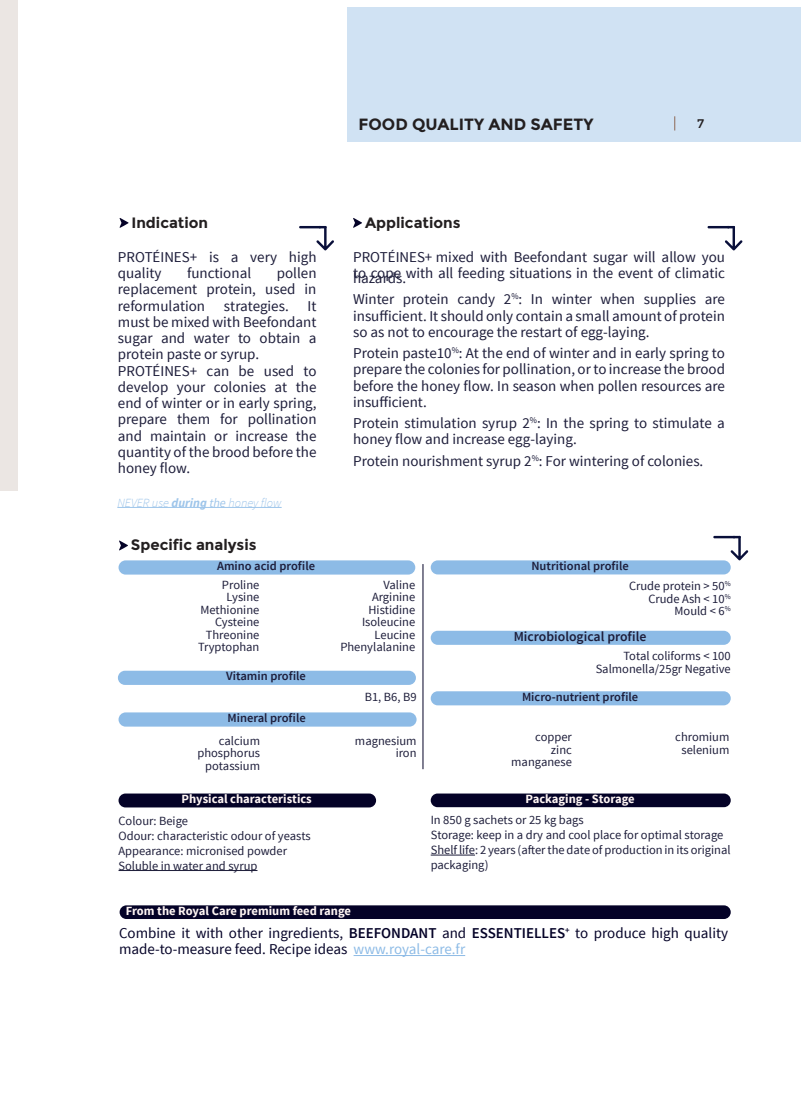
<style>
.page{position:relative;width:801px;height:1110px;background:#fff}
.page>*{position:absolute;margin:0;border:0;box-sizing:border-box;transform-origin:0 0}
.Title_03_Left{font:700 16.25px "Montserrat";color:#231f20}
.t1{font:15px/16.2px "Source Sans Pro";color:#1d1d3a;text-align:justify}
.t2{font:15px/16.2px "Source Sans Pro";color:#040227}
.Title_03_Left-2{font:700 15px "Montserrat";color:#231f20}
.t3{font:600 13.75px "Source Sans Pro";color:#1d1d3a}
.t4{font:12.5px/15px "Source Sans Pro";color:#1d1d3a}
.t5{font:600 12.5px "Source Sans Pro";color:#1d1d3a}
.t6{font:700 12.5px "Source Sans Pro";color:#fef5f3}
.t7{font:italic 300 12.5px "Source Sans Pro";color:#9ec5ea}
.t8{font:12.5px "Montserrat";color:#231f20}
.s1{font-weight:700}
.s2{font-weight:400}
.s3{font-weight:600}
.s4{color:#8dbbe6}
</style>
<div class="page">
<div style="left:0;top:0;width:18px;height:490px;background:#ebe6e3"></div>
<div style="left:347px;top:7px;width:454px;height:135px;background:#d0e2f3"></div>
<svg style="left:120px;top:218px;width:9px;height:10px"></svg>
<svg style="left:353px;top:218px;width:9px;height:10px"></svg>
<svg style="left:299px;top:226px;width:35px;height:24px"></svg>
<svg style="left:707px;top:226px;width:35px;height:24px"></svg>
<svg style="left:119px;top:540px;width:9px;height:10px"></svg>
<svg style="left:713px;top:535px;width:35px;height:25px"></svg>
<div style="left:119px;top:560px;width:296px;height:14px;background:#8dbbe6;border-radius:7px"></div>
<div style="left:119px;top:712px;width:297px;height:14px;background:#8dbbe6;border-radius:7px"></div>
<div style="left:431px;top:691px;width:300px;height:14px;background:#8dbbe6;border-radius:7px"></div>
<div style="left:118px;top:670px;width:298px;height:14px;background:#8dbbe6;border-radius:7px"></div>
<div style="left:431px;top:560px;width:300px;height:14px;background:#8dbbe6;border-radius:7px"></div>
<div style="left:431px;top:630px;width:300px;height:14px;background:#8dbbe6;border-radius:7px"></div>
<hr style="left:119px;top:869px;width:138px;height:1px;background:#1d1d3a">
<div style="left:119px;top:793px;width:257px;height:14px;background:#040227;border-radius:7px"></div>
<hr style="left:431px;top:854px;width:44px;height:1px;background:#1d1d3a">
<div style="left:431px;top:793px;width:300px;height:14px;background:#040227;border-radius:7px"></div>
<hr style="left:423px;top:564px;width:1px;height:205px;background:#040227">
<hr style="left:353px;top:954px;width:112px;height:1px;background:#8dbbe6">
<div style="left:120px;top:905px;width:611px;height:13px;background:#040227;border-radius:7px"></div>
<hr style="left:117px;top:507px;width:165px;height:1px;background:#9ec5ea">
<svg style="left:674px;top:116px;width:1px;height:14px"></svg>
<p class="Title_03_Left" style="left:359px;top:114px;width:236px">FOOD QUALITY AND SAFETY</p>
<p class="t8" style="left:697px;top:116px;width:9px">7</p>
<p class="Title_03_Left-2" style="left:132px;top:213px;width:78px">Indication</p>
<p class="Title_03_Left-2" style="left:365px;top:213px;width:97px">Applications</p>
<p class="t1" style="left:118px;top:249px;width:200px">PROTÉINES+ is a very high quality</p>
<p class="t1" style="left:353px;top:249px;width:373px">PROTÉINES+ mixed with Beefondant sugar will allow you to cope with all feeding situations in the event of climatic</p>
<p class="t1" style="left:187px;top:265px;width:65px">functional</p>
<p class="t1" style="left:118px;top:265px;width:200px;text-indent:159px">pollen replacement protein, used in reformulation</p>
<p class="t1" style="left:353px;top:270px;width:54px">hazards.</p>
<p class="t1" style="left:353px;top:291px;width:373px">Winter protein candy 2<sup>%</sup>: In winter when supplies are insufficient. It should only contain a small amount of protein so as not to encourage the restart of egg-laying.</p>
<p class="t1" style="left:353px;top:345px;width:373px">Protein paste10<sup>%</sup>: At the end of winter and in early spring to prepare the colonies for pollination, or to increase the brood before the honey flow. In season when pollen resources are insufficient.</p>
<p class="t1" style="left:353px;top:415px;width:373px">Protein stimulation syrup 2<sup>%</sup>: In the spring to stimulate a honey flow and increase egg-laying.</p>
<p class="t1" style="left:353px;top:452px;width:352px">Protein nourishment syrup 2<sup>%</sup>: For wintering of colonies.</p>
<p class="t1" style="left:224px;top:297px;width:66px">strategies.</p>
<p class="t1" style="left:118px;top:297px;width:200px;text-indent:190px">It must be mixed with Beefondant sugar and water to obtain a protein paste or syrup.</p>
<p class="t1" style="left:118px;top:362px;width:200px">PROTÉINES+ can be used to develop your colonies at the end of winter or in early spring, prepare them for pollination and maintain or increase the quantity of the brood before the honey flow.</p>
<p class="t7" style="left:117px;top:494px;width:166px">NEVER use <span class="s1">during</span> <span class="s2">the</span> honey flow</p>
<p class="Title_03_Left-2" style="left:131px;top:536px;width:127px">Specific analysis</p>
<p class="t4" style="left:222px;top:577px;width:39px">Proline</p>
<p class="t4" style="left:227px;top:589px;width:34px">Lysine</p>
<p class="t4" style="left:200px;top:602px;width:60px">Methionine</p>
<p class="t4" style="left:215px;top:614px;width:46px">Cysteine</p>
<p class="t4" style="left:206px;top:627px;width:55px">Threonine</p>
<p class="t4" style="left:198px;top:639px;width:63px">Tryptophan</p>
<p class="t5" style="left:217px;top:557px;width:99px">Amino acid profile</p>
<p class="t5" style="left:226px;top:667px;width:81px">Vitamin profile</p>
<p class="t5" style="left:227px;top:709px;width:80px">Mineral profile</p>
<p class="t4" style="left:219px;top:733px;width:43px">calcium</p>
<p class="t4" style="left:197px;top:745px;width:64px">phosphorus</p>
<p class="t4" style="left:205px;top:758px;width:56px">potassium</p>
<p class="t6" style="left:182px;top:790px;width:132px">Physical characteristics</p>
<p class="t4" style="left:119px;top:812px;width:71px">Colour: Beige</p>
<p class="t4" style="left:119px;top:827px;width:194px">Odour: characteristic odour of yeasts</p>
<p class="t4" style="left:119px;top:842px;width:170px">Appearance: micronised powder</p>
<p class="t4" style="left:119px;top:857px;width:140px">Soluble in water and syrup</p>
<p class="t4" style="left:383px;top:577px;width:33px">Valine</p>
<p class="t4" style="left:372px;top:589px;width:45px">Arginine</p>
<p class="t4" style="left:368px;top:602px;width:48px">Histidine</p>
<p class="t4" style="left:362px;top:614px;width:55px">Isoleucine</p>
<p class="t4" style="left:375px;top:627px;width:42px">Leucine</p>
<p class="t4" style="left:340px;top:639px;width:76px">Phenylalanine</p>
<p class="t5" style="left:531px;top:557px;width:99px">Nutritional profile</p>
<p class="t4" style="left:629px;top:578px;width:103px">Crude protein &gt; 50<sup>%</sup></p>
<p class="t4" style="left:648px;top:591px;width:84px">Crude Ash &lt; 10<sup>%</sup></p>
<p class="t4" style="left:674px;top:603px;width:58px">Mould &lt; 6<sup>%</sup></p>
<p class="t3" style="left:514px;top:627px;width:134px">Microbiological profile</p>
<p class="t4" style="left:623px;top:648px;width:109px">Total coliforms &lt; 100</p>
<p class="t4" style="left:596px;top:660px;width:136px">Salmonella/25gr Negative</p>
<p class="t4" style="left:365px;top:689px;width:53px">B1, B6, B9</p>
<p class="t5" style="left:522px;top:688px;width:118px">Micro-nutrient profile</p>
<p class="t4" style="left:355px;top:733px;width:63px">magnesium</p>
<p class="t4" style="left:396px;top:745px;width:22px">iron</p>
<p class="t4" style="left:535px;top:729px;width:38px">copper</p>
<p class="t4" style="left:551px;top:741px;width:22px">zinc</p>
<p class="t4" style="left:511px;top:754px;width:62px">manganese</p>
<p class="t6" style="left:525px;top:790px;width:111px">Packaging - Storage</p>
<p class="t4" style="left:675px;top:729px;width:56px">chromium</p>
<p class="t4" style="left:681px;top:741px;width:49px">selenium</p>
<p class="t4" style="left:431px;top:812px;width:154px">In 850 g sachets or 25 kg bags</p>
<p class="t4" style="left:431px;top:827px;width:294px">Storage: keep in a dry and cool place for optimal storage</p>
<p class="t4" style="left:431px;top:842px;width:301px">Shelf life: 2 years (after the date of production in its original packaging)</p>
<p class="t6" style="left:126px;top:902px;width:227px">From the Royal Care premium feed range</p>
<p class="t2" style="left:119px;top:925px;width:611px">Combine it with other ingredients, <span class="s3">BEEFONDANT</span> and <span class="s3">ESSENTIELLES</span><sup>+</sup> to produce high quality made-to-measure feed. Recipe ideas <span class="s4">www.royal-care.fr</span></p>
</div>
